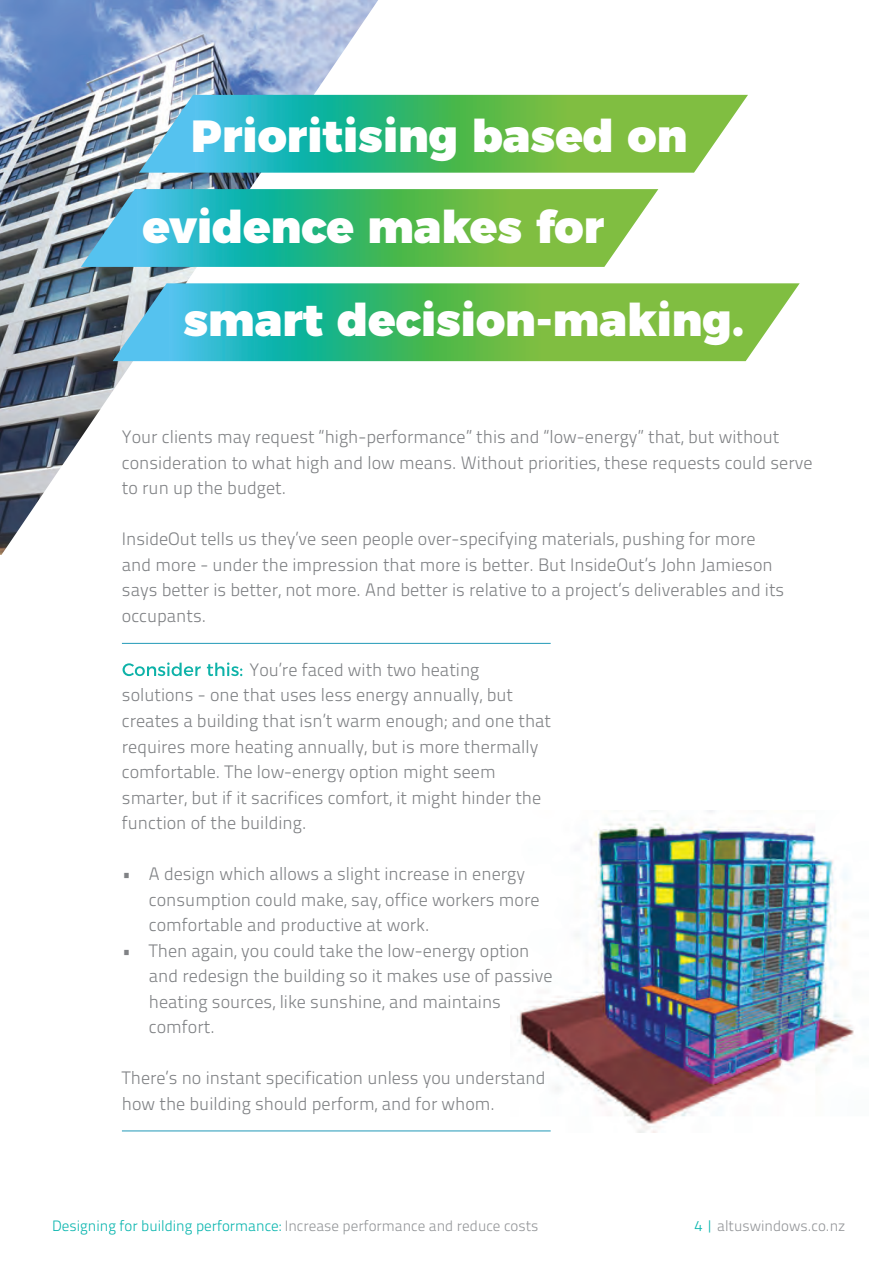
<style>
.page{position:relative;width:893px;height:1263px;background:#fff}
.page>*{position:absolute;margin:0;border:0;box-sizing:border-box;transform-origin:0 0}
.t1{font:900 45px/90.8px "Montserrat";color:#fff}
.t2{font:18px/25.5px "Titillium Text 25 L 250 wt";color:#808285}
.t3{font:15px "Titillium Text 25 L 250 wt";color:#939598}
.s1{font-family:"Montserrat";color:#fff}
.s2{color:#08b5ae}
</style>
<div class="page">
<img style="left:510px;top:810px;width:344px;height:322px">
<img style="left:0;top:0;width:378px;height:555px">
<svg style="left:139px;top:95px;width:609px;height:78px;background:#5bbd7f"></svg>
<svg style="left:81px;top:189px;width:577px;height:78px;background:#56bb81"></svg>
<svg style="left:113px;top:283px;width:687px;height:78px;background:#5fbd78"></svg>
<hr style="left:122px;top:643px;width:429px;height:1px;background:#2199b7">
<hr style="left:122px;top:1131px;width:429px;height:1px;background:#2199b7">
<h1 class="t1" style="left:143px;top:87px;width:546px;text-indent:49px">Prioritising based on evidence makes for</h1>
<h1 class="t1" style="left:183px;top:271px;width:562px">smart decision-making.</h1>
<p class="t2" style="left:122px;top:423px;width:692px">Your clients may request “high-performance” this and “low-energy” that, but without consideration to what high and low means. Without priorities, these requests could serve to run up the budget.</p>
<p class="t2" style="left:122px;top:525px;width:664px">InsideOut tells us they’ve seen people over-specifying materials, pushing for more and more - under the impression that more is better. But InsideOut’s John Jamieson says better is better, not more. And better is relative to a project’s deliverables and its occupants.</p>
<p class="t2" style="left:122px;top:656px;width:431px"><span class="s1">Consider this:</span> You’re faced with two heating solutions - one that uses less energy annually, but creates a building that isn’t warm enough; and one that requires more heating annually, but is more thermally comfortable. The low-energy option might seem smarter, but if it sacrifices comfort, it might hinder the function of the building.</p>
<p class="t2" style="left:149px;top:860px;width:392px;text-indent:-27px">• A design which allows a slight increase in energy consumption could make, say, office workers more comfortable and productive at work.</p>
<p class="t2" style="left:149px;top:936px;width:405px;text-indent:-27px">• Then again, you could take the low-energy option and redesign the building so it makes use of passive heating sources, like sunshine, and maintains comfort.</p>
<p class="t2" style="left:122px;top:1064px;width:425px">There’s no instant specification unless you understand how the building should perform, and for whom.</p>
<p class="t3" style="left:52px;top:1214px;width:488px"><span class="s2">Designing for building performance:</span> Increase performance and reduce costs</p>
<p class="t3" style="left:694px;top:1214px;width:153px"><span class="s2">4 |</span> altuswindows.co.nz</p>
</div>
